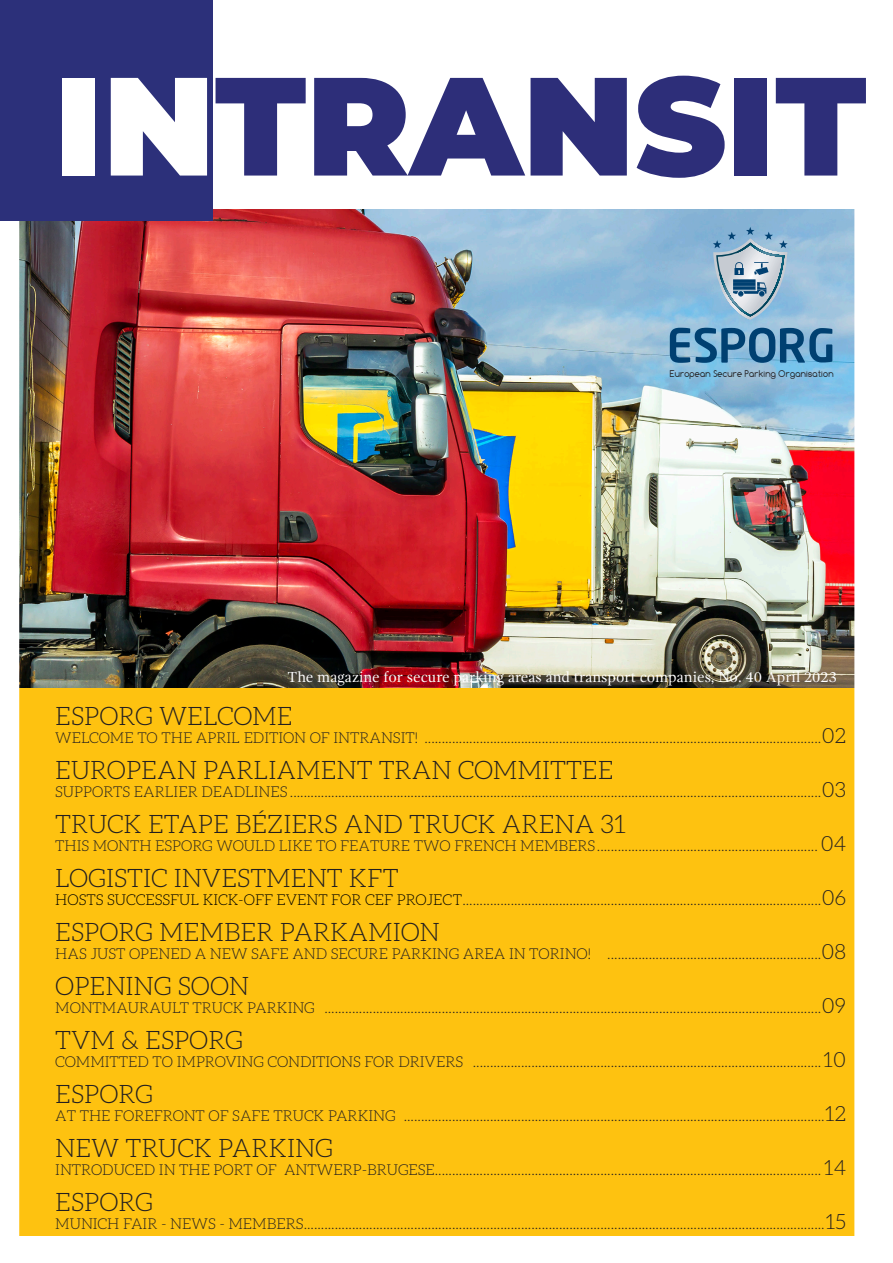
<style>
.page{position:relative;width:893px;height:1263px;background:#fff}
.page>*{position:absolute;margin:0;border:0;box-sizing:border-box;transform-origin:0 0}
.Title_White{font:900 139.5px "Montserrat";color:#2d2e79}
.SUB_TITLE{font:300 25.5px "Aleo";color:#231f20}
.lijnstip{font:300 21px "Aleo";color:#231f20}
.lijnstip-2{font:300 15px "Aleo";color:#231f20}
.TEXT_TITLE{font:15px "Gandhi Serif";color:#fff}
.t1{font:9.75px "Comfortaa";color:#231f20;scale:.95 1}
.s1{color:#fff}
.s2{font-size:21px}
.s3{color:#000}
</style>
<div class="page">
<img style="left:0;top:209px;width:855px;height:1027px">
<div style="left:0;top:0;width:213px;height:220px;background:#2c307a"></div>
<svg style="left:670px;top:328px;width:162px;height:35px;background:#4b82aa"></svg>
<svg style="left:713px;top:227px;width:75px;height:93px;background:#94b4cb"></svg>
<p class="Title_White" style="left:54px;top:21px;width:814px"><span class="s1">IN</span>TRANSIT</p>
<p class="t1" style="left:670px;top:368px;width:174px">European Secure Parking Organisation</p>
<p class="TEXT_TITLE" style="left:288px;top:668px;width:551px">The magazine for secure parking areas and transport companies, No. 40 April 2023</p>
<p class="SUB_TITLE" style="left:55px;top:702px;width:239px">ESPORG WELCOME</p>
<p class="lijnstip-2" style="left:55px;top:729px;width:792px">WELCOME TO THE APRIL EDITION OF INTRANSIT! ...................................................................................................................<span class="s2">02</span></p>
<p class="SUB_TITLE" style="left:55px;top:756px;width:560px">EUROPEAN PARLIAMENT TRAN COMMITTEE</p>
<p class="lijnstip-2" style="left:55px;top:783px;width:792px">SUPPORTS EARLIER DEADLINES ..........................................................................................................................................................<span class="s2">03</span></p>
<p class="SUB_TITLE" style="left:55px;top:810px;width:572px">TRUCK ETAPE BÉZIERS AND TRUCK ARENA 31</p>
<p class="lijnstip-2" style="left:55px;top:837px;width:541px">THIS MONTH ESPORG WOULD LIKE TO FEATURE TWO FRENCH MEMBERS</p>
<p class="lijnstip" style="left:821px;top:832px;width:27px">04</p>
<p class="SUB_TITLE" style="left:55px;top:864px;width:345px">LOGISTIC INVESTMENT KFT</p>
<p class="lijnstip-2" style="left:55px;top:891px;width:792px"><span class="s3">HOSTS SUCCESSFUL KICK-OFF EVENT FOR CEF PROJECT</span>........................................................................................................<span class="s2">06</span></p>
<p class="SUB_TITLE" style="left:55px;top:918px;width:386px">ESPORG MEMBER PARKAMION</p>
<p class="lijnstip-2" style="left:55px;top:945px;width:537px">HAS JUST OPENED A NEW SAFE AND SECURE PARKING AREA IN TORINO!</p>
<p class="lijnstip" style="left:821px;top:940px;width:26px">08</p>
<p class="SUB_TITLE" style="left:55px;top:972px;width:195px">OPENING SOON</p>
<p class="lijnstip-2" style="left:55px;top:999px;width:792px">MONTMAURAULT TRUCK PARKING ................................................................................................................................................<span class="s2">09</span></p>
<p class="SUB_TITLE" style="left:55px;top:1026px;width:189px">TVM &amp; ESPORG</p>
<p class="lijnstip-2" style="left:55px;top:1053px;width:792px">COMMITTED TO IMPROVING CONDITIONS FOR DRIVERS ..................................................................................................... <span class="s2">10</span></p>
<p class="SUB_TITLE" style="left:55px;top:1080px;width:99px">ESPORG</p>
<p class="lijnstip-2" style="left:55px;top:1107px;width:792px">AT THE FOREFRONT OF SAFE TRUCK PARKING ..........................................................................................................................<span class="s2">12</span></p>
<p class="SUB_TITLE" style="left:55px;top:1134px;width:279px">NEW TRUCK PARKING</p>
<p class="lijnstip-2" style="left:55px;top:1161px;width:792px">INTRODUCED IN THE PORT OF ANTWERP-BRUGESE................................................................................................................ <span class="s2">14</span></p>
<p class="SUB_TITLE" style="left:55px;top:1188px;width:99px">ESPORG</p>
<p class="lijnstip-2" style="left:55px;top:1215px;width:792px">MUNICH FAIR - NEWS - MEMBERS.......................................................................................................................................................<span class="s2">15</span></p>
</div>
